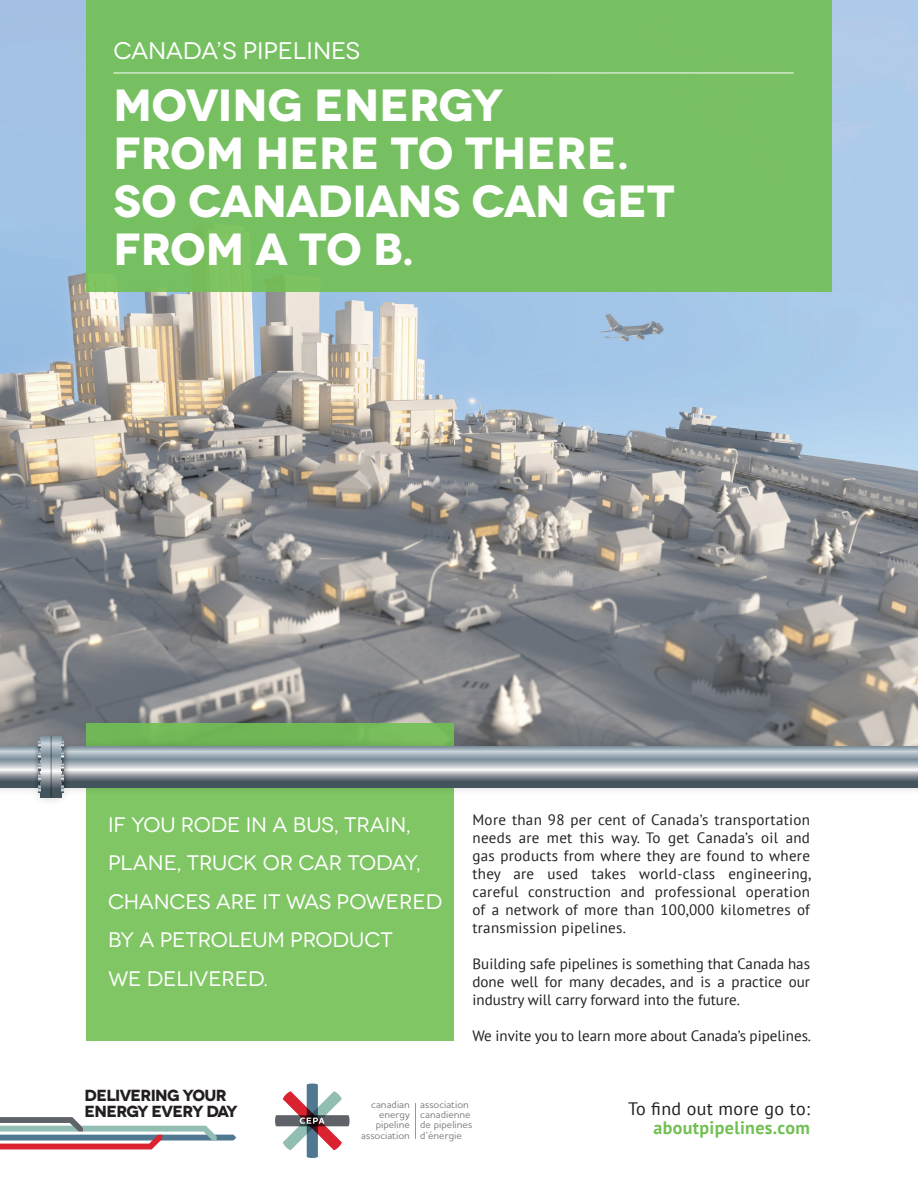
<style>
.page{position:relative;width:918px;height:1188px;background:#fff}
.page>*{position:absolute;margin:0;border:0;box-sizing:border-box;transform-origin:0 0}
.t1{font:700 45px/48px "Novecentowide";letter-spacing:-.01em;color:#fff}
.t2{font:24px "Novecentowide";letter-spacing:-.005em;color:#fff}
.t3{font:21px/38.4px "Novecentowide";letter-spacing:-.01em;color:#fff}
.t4{font:18px "PT Sans";letter-spacing:.02em;color:#231f20}
.t5{font:700 18px "PT Sans";letter-spacing:.02em;color:#72c054}
.t6{font:700 16.05px/16px "Novecentowide";letter-spacing:-.05em;color:#231f20}
.t7{font:15px/18px "PT Sans";color:#231f20;text-align:justify}
.t8{font:500 10.2px/10.2px "Houschka Rounded";letter-spacing:.005em;color:#7c7c81;text-align:right}
</style>
<div class="page">
<img style="left:0;top:0;width:918px;height:728px">
<div style="left:86px;top:724px;width:368px;height:317px;background:#80c665"></div>
<div style="left:0;top:728px;width:918px;height:78px;background:#231f20;opacity:.2"></div>
<svg style="left:0;top:746px;width:31px;height:41px"></svg>
<svg style="left:71px;top:746px;width:845px;height:41px;background:#96a1a9"></svg>
<svg style="left:64px;top:746px;width:7px;height:41px"></svg>
<svg style="left:52px;top:736px;width:9px;height:61px"></svg>
<svg style="left:61px;top:741px;width:3px;height:52px"></svg>
<svg style="left:31px;top:746px;width:7px;height:41px"></svg>
<svg style="left:41px;top:736px;width:10px;height:61px"></svg>
<svg style="left:38px;top:741px;width:3px;height:52px"></svg>
<svg style="left:916px;top:746px;width:2px;height:41px"></svg>
<hr style="left:51px;top:736px;width:1px;height:61px;background:#231f20">
<div style="left:86px;top:0;width:746px;height:292px;background:#77c062"></div>
<hr style="left:113px;top:73px;width:681px;height:1px;background:#fff">
<svg style="left:0;top:1117px;width:236px;height:32px"></svg>
<svg style="left:275px;top:1084px;width:75px;height:74px"></svg>
<hr style="left:415px;top:1103px;width:1px;height:36px;background:#7c7c81">
<h2 class="t2" style="left:113px;top:37px;width:248px">CANADA’S PIPELINES</h2>
<h1 class="t1" style="left:113px;top:81px;width:563px">MOVING ENERGY<br>FROM HERE TO THERE.<br>SO CANADIANS CAN GET<br>FROM A TO B.</h1>
<h3 class="t3" style="left:108px;top:806px;width:336px">IF YOU RODE IN A BUS, TRAIN,<br>PLANE, TRUCK OR CAR TODAY,<br>CHANCES ARE IT WAS POWERED<br>BY A PETROLEUM PRODUCT<br>WE DELIVERED.</h3>
<p class="t7" style="left:472px;top:811px;width:340px">More than 98 per cent of Canada’s transportation needs are met this way. To get Canada’s oil and gas products from where they are found to where they are used takes world-class engineering, careful construction and professional operation of a network of more than 100,000 kilometres of transmission pipelines.</p>
<p class="t7" style="left:472px;top:955px;width:339px">Building safe pipelines is something that Canada has done well for many decades, and is a practice our industry will carry forward into the future.</p>
<p class="t7" style="left:472px;top:1027px;width:340px">We invite you to learn more about Canada’s pipelines.</p>
<p class="t6" style="left:85px;top:1088px;width:155px">DELIVERING YOUR<br>ENERGY EVERY DAY</p>
<p class="t8" style="left:361px;top:1099px;width:50px">canadian energy pipeline association</p>
<p class="t8" style="left:420px;top:1099px;width:53px;text-align:left">association canadienne de pipelines d’énergie</p>
<p class="t4" style="left:628px;top:1097px;width:183px">To find out more go to:</p>
<p class="t5" style="left:653px;top:1116px;width:158px">aboutpipelines.com</p>
</div>
